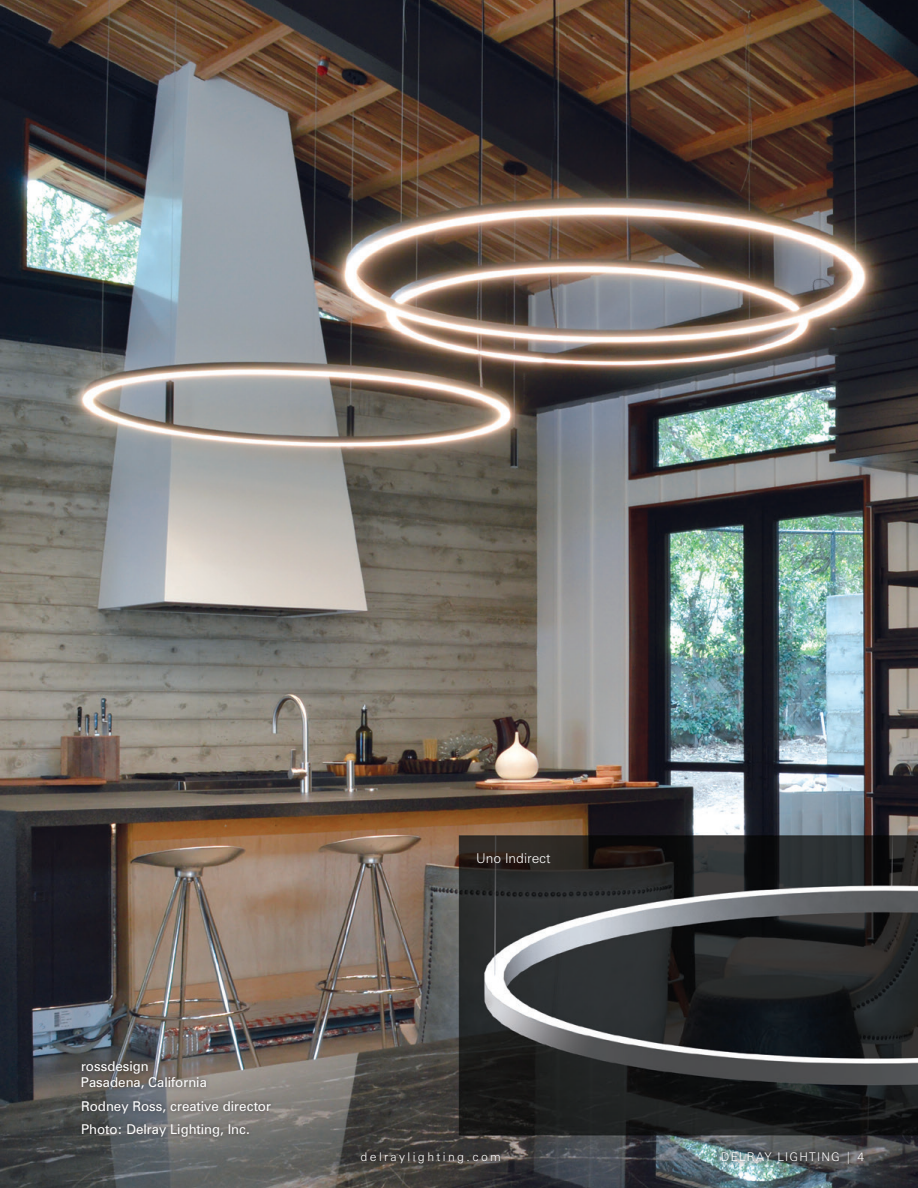
<style>
.page{position:relative;width:918px;height:1188px;background:#fff}
.page>*{position:absolute;margin:0;border:0;box-sizing:border-box;transform-origin:0 0}
.Photo_Credit_Wht{font:13.5px/16.5px "Zurich BT";color:#fff}
.t1{font:300 13.5px "Zurich BT";color:#fff}
.Page_Footer_Wht_R{font:300 12px "Zurich BT";letter-spacing:.2em;color:#fff}
.Page_Footer_Wht_R-2{font:300 12px "Zurich BT";letter-spacing:.1em;color:#fff}
</style>
<div class="page">
<img style="left:0;top:0;width:918px;height:1188px">
<div style="left:354px;top:1146px;width:516px;height:25px;background:#231f20;opacity:.5"></div>
<div style="left:76px;top:1056px;width:200px;height:86px;background:#231f20;opacity:.4"></div>
<p class="Photo_Credit_Wht" style="left:81px;top:1058px;width:127px">rossdesign<br>Pasadena, California</p>
<p class="Photo_Credit_Wht" style="left:81px;top:1098px;width:192px">Rodney Ross, creative director</p>
<p class="Photo_Credit_Wht" style="left:81px;top:1121px;width:170px">Photo: Delray Lighting, Inc.</p>
<p class="t1" style="left:476px;top:850px;width:76px">Uno Indirect</p>
<p class="Page_Footer_Wht_R" style="left:361px;top:1149px;width:142px">delraylighting.com</p>
<p class="Page_Footer_Wht_R-2" style="left:721px;top:1149px;width:145px">DELRAY LIGHTING | 4</p>
</div>
